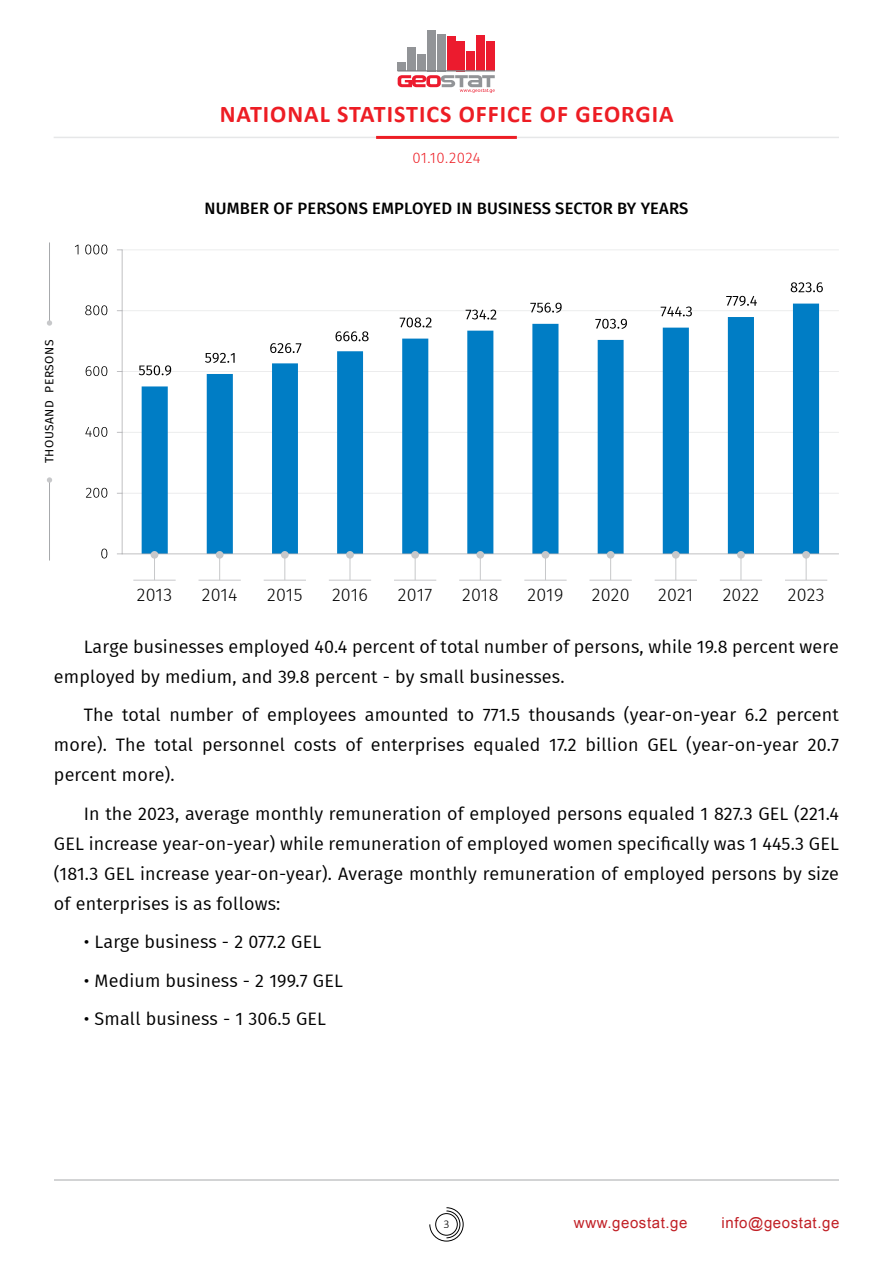
<style>
.page{position:relative;width:893px;height:1263px;background:#fff}
.page>*{position:absolute;margin:0;border:0;box-sizing:border-box;transform-origin:0 0}
.t1{font:700 24px "Calibri";letter-spacing:.04em;color:#ed1d24}
.t2{font:18px/30px "Fira GO";letter-spacing:.01em;color:#000;text-align:justify}
.t3{font:300 18px "Fira GO";letter-spacing:.02em;color:#000}
.t4{font:500 16.5px "Fira GO";letter-spacing:.01em;color:#000}
.t5{font:15px "BPG Ingiri Arial";letter-spacing:.04em;color:#c12026}
.t6{font:300 15px "Fira GO";letter-spacing:.025em;color:#ed1d24}
.t7{font:12px "Fira GO";letter-spacing:.04em;color:#000}
.t8{font:300 12px "Calibri";color:#000}
</style>
<div class="page">
<svg style="left:429px;top:1207px;width:35px;height:34px"></svg>
<hr style="left:54px;top:1179px;width:785px;height:1px;background:#a7a9ac">
<hr style="left:54px;top:137px;width:785px;height:1px;background:#e6e7e8">
<hr style="left:376px;top:136px;width:141px;height:3px;background:#ed1d24">
<div style="left:398px;top:62px;width:8px;height:9px;background:#929497"></div>
<div style="left:407px;top:47px;width:9px;height:24px;background:#929497"></div>
<div style="left:417px;top:55px;width:9px;height:16px;background:#929497"></div>
<div style="left:427px;top:30px;width:9px;height:41px;background:#929497"></div>
<div style="left:437px;top:34px;width:9px;height:37px;background:#929497"></div>
<div style="left:447px;top:36px;width:8px;height:35px;background:#ec1b2e"></div>
<div style="left:457px;top:41px;width:8px;height:30px;background:#ec1b2e"></div>
<div style="left:466px;top:51px;width:9px;height:20px;background:#ec1b2e"></div>
<div style="left:476px;top:36px;width:9px;height:35px;background:#ec1b2e"></div>
<div style="left:486px;top:42px;width:9px;height:29px;background:#ec1b2e"></div>
<hr style="left:398px;top:70px;width:97px;height:2px;background:#808184">
<svg style="left:398px;top:75px;width:97px;height:18px"></svg>
<hr style="left:49px;top:243px;width:1px;height:80px;background:#a7a9ac">
<svg style="left:47px;top:320px;width:5px;height:6px"></svg>
<hr style="left:49px;top:480px;width:1px;height:80px;background:#a7a9ac">
<svg style="left:47px;top:477px;width:5px;height:6px"></svg>
<svg style="left:101px;top:549px;width:6px;height:9px"></svg>
<svg style="left:86px;top:488px;width:21px;height:10px"></svg>
<svg style="left:85px;top:427px;width:22px;height:10px"></svg>
<svg style="left:86px;top:366px;width:21px;height:10px"></svg>
<svg style="left:85px;top:305px;width:22px;height:10px"></svg>
<svg style="left:75px;top:245px;width:3px;height:9px"></svg>
<svg style="left:85px;top:245px;width:22px;height:9px"></svg>
<hr style="left:329px;top:580px;width:42px;height:1px;background:#c7c8ca">
<hr style="left:199px;top:580px;width:42px;height:1px;background:#c7c8ca">
<hr style="left:459px;top:580px;width:42px;height:1px;background:#c7c8ca">
<hr style="left:133px;top:580px;width:43px;height:1px;background:#c7c8ca">
<hr style="left:394px;top:580px;width:42px;height:1px;background:#c7c8ca">
<hr style="left:264px;top:580px;width:42px;height:1px;background:#c7c8ca">
<hr style="left:524px;top:580px;width:43px;height:1px;background:#c7c8ca">
<hr style="left:589px;top:580px;width:43px;height:1px;background:#c7c8ca">
<hr style="left:655px;top:580px;width:42px;height:1px;background:#c7c8ca">
<hr style="left:720px;top:580px;width:42px;height:1px;background:#c7c8ca">
<hr style="left:785px;top:580px;width:42px;height:1px;background:#c7c8ca">
<svg style="left:117px;top:249px;width:722px;height:331px"></svg>
<h1 class="t1" style="left:220px;top:97px;width:455px">NATIONAL STATISTICS OFFICE OF GEORGIA</h1>
<p class="t6" style="left:412px;top:149px;width:70px">01.10.2024</p>
<p class="t7" style="left:42px;top:463px;width:125px;rotate:-90deg">THOUSAND PERSONS</p>
<p class="t4" style="left:205px;top:198px;width:485px">NUMBER OF PERSONS EMPLOYED IN BUSINESS SECTOR BY YEARS</p>
<p class="t3" style="left:137px;top:584px;width:37px">2013</p>
<p class="t3" style="left:202px;top:584px;width:37px">2014</p>
<p class="t3" style="left:267px;top:584px;width:37px">2015</p>
<p class="t3" style="left:332px;top:584px;width:37px">2016</p>
<p class="t3" style="left:398px;top:584px;width:36px">2017</p>
<p class="t3" style="left:462px;top:584px;width:38px">2018</p>
<p class="t3" style="left:528px;top:584px;width:37px">2019</p>
<p class="t3" style="left:592px;top:584px;width:39px">2020</p>
<p class="t3" style="left:658px;top:584px;width:37px">2021</p>
<p class="t3" style="left:723px;top:584px;width:38px">2022</p>
<p class="t3" style="left:788px;top:584px;width:38px">2023</p>
<p class="t2" style="left:54px;top:632px;width:786px;text-indent:30px">Large businesses employed 40.4 percent of total number of persons, while 19.8 percent were employed by medium, and 39.8 percent - by small businesses.</p>
<p class="t2" style="left:54px;top:700px;width:786px;text-indent:30px">The total number of employees amounted to 771.5 thousands (year-on-year 6.2 percent more). The total personnel costs of enterprises equaled 17.2 billion GEL (year-on-year 20.7 percent more).</p>
<p class="t2" style="left:54px;top:799px;width:786px;text-indent:30px">In the 2023, average monthly remuneration of employed persons equaled 1 827.3 GEL (221.4<br>GEL increase year-on-year) while remuneration of employed women specifically was 1 445.3 GEL (181.3 GEL increase year-on-year). Average monthly remuneration of employed persons by size of enterprises is as follows:</p>
<p class="t2" style="left:84px;top:927px;width:239px">• Large business - 2 077.2 GEL</p>
<p class="t2" style="left:84px;top:966px;width:261px">• Medium business - 2 199.7 GEL</p>
<p class="t2" style="left:84px;top:1004px;width:244px">• Small business - 1 306.5 GEL</p>
<p class="t8" style="left:443px;top:1217px;width:8px">3</p>
<p class="t5" style="left:574px;top:1213px;width:115px">www.geostat.ge</p>
<p class="t5" style="left:722px;top:1213px;width:119px">info@geostat.ge</p>
</div>
